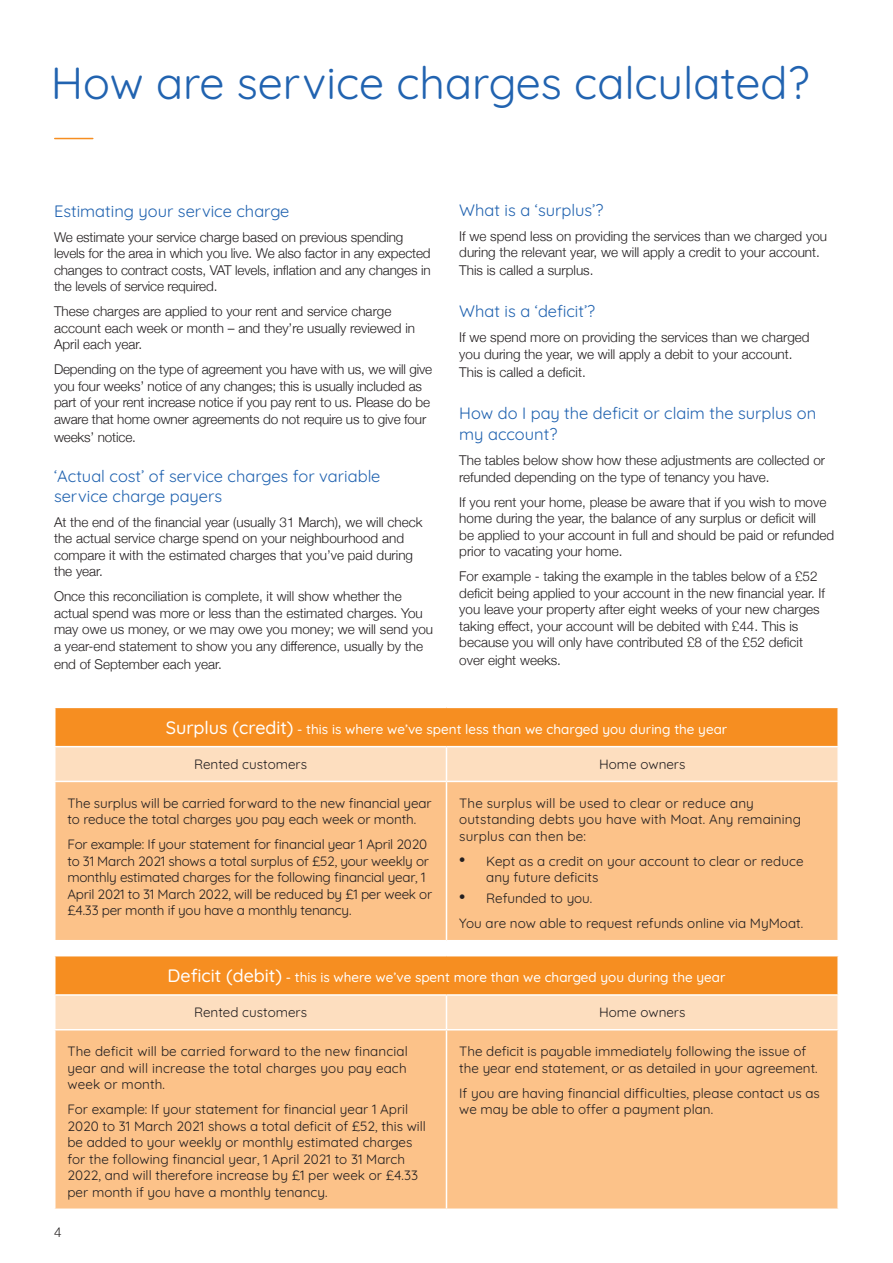
<style>
.page{position:relative;width:893px;height:1263px;background:#fff}
.page>*{position:absolute;margin:0;border:0;box-sizing:border-box;transform-origin:0 0}
.t1{font:45px "Quicksand";color:#2163b0}
.t2{font:16.5px/19.5px "Quicksand";color:#2163b0}
.t3{font:300 13.5px/16.5px "Helvetica Neue";color:#231f20}
.t4{font:13.5px/16.5px "Quicksand";color:#231f20}
.t5{font:13.5px/16.5px "Quicksand";letter-spacing:-.02em;color:#231f20}
.t6{font:500 13.5px "Quicksand";color:#fff}
.s1{font-size:18px}
</style>
<div class="page">
<div style="left:56px;top:708px;width:781px;height:38px;background:#f68e21"></div>
<div style="left:56px;top:747px;width:781px;height:34px;background:#fddebf"></div>
<svg style="left:56px;top:782px;width:781px;height:426px;background:#fbbf84"></svg>
<hr style="left:446px;top:747px;width:1px;height:34px;background:#fff">
<hr style="left:446px;top:782px;width:1px;height:158px;background:#fff">
<hr style="left:54px;top:940px;width:392px;height:1px;background:#fff">
<hr style="left:446px;top:940px;width:393px;height:1px;background:#fff">
<svg style="left:56px;top:941px;width:781px;height:14px"></svg>
<hr style="left:54px;top:955px;width:392px;height:1px;background:#fff">
<hr style="left:446px;top:955px;width:393px;height:1px;background:#fff">
<hr style="left:54px;top:994px;width:392px;height:2px;background:#fff">
<hr style="left:446px;top:994px;width:393px;height:2px;background:#fff">
<hr style="left:446px;top:996px;width:1px;height:33px;background:#fff">
<hr style="left:54px;top:1029px;width:392px;height:1px;background:#fff">
<hr style="left:446px;top:1029px;width:393px;height:1px;background:#fff">
<hr style="left:446px;top:1030px;width:1px;height:178px;background:#fff">
<hr style="left:55px;top:138px;width:38px;height:1px;background:#f68e21">
<p class="t1" style="left:51px;top:48px;width:760px">How are service charges calculated?</p>
<p class="t2" style="left:54px;top:199px;width:237px">Estimating your service charge</p>
<p class="t3" style="left:54px;top:228px;width:378px">We estimate your service charge based on previous spending levels for the area in which you live. We also factor in any expected changes to contract costs, VAT levels, inflation and any changes in the levels of service required.</p>
<p class="t3" style="left:54px;top:302px;width:363px">These charges are applied to your rent and service charge account each week or month – and they’re usually reviewed in<br>April each year.</p>
<p class="t3" style="left:54px;top:360px;width:380px">Depending on the type of agreement you have with us, we will give you four weeks’ notice of any changes; this is usually included as part of your rent increase notice if you pay rent to us. Please do be aware that home owner agreements do not require us to give four</p>
<p class="t3" style="left:54px;top:428px;width:84px">weeks’ notice.</p>
<p class="t2" style="left:54px;top:465px;width:328px">‘Actual cost’ of service charges for variable service charge payers</p>
<p class="t3" style="left:54px;top:513px;width:370px">At the end of the financial year (usually 31 March), we will check the actual service charge spend on your neighbourhood and compare it with the estimated charges that you’ve paid during the year.</p>
<p class="t3" style="left:54px;top:587px;width:381px">Once this reconciliation is complete, it will show whether the actual spend was more or less than the estimated charges. You may owe us money, or we may owe you money; we will send you a year-end statement to show you any difference, usually by the</p>
<p class="t3" style="left:54px;top:655px;width:169px">end of September each year.</p>
<p class="t2" style="left:459px;top:198px;width:146px">What is a ‘surplus’?</p>
<p class="t3" style="left:459px;top:227px;width:369px">If we spend less on providing the services than we charged you during the relevant year, we will apply a credit to your account.</p>
<p class="t3" style="left:459px;top:261px;width:136px">This is called a surplus.</p>
<p class="t2" style="left:459px;top:300px;width:138px">What is a ‘deficit’?</p>
<p class="t3" style="left:459px;top:328px;width:352px">If we spend more on providing the services than we charged you during the year, we will apply a debit to your account.</p>
<p class="t3" style="left:459px;top:363px;width:128px">This is called a deficit.</p>
<p class="t2" style="left:459px;top:401px;width:358px;line-height:21px">How do I pay the deficit or claim the surplus on my account?</p>
<p class="t3" style="left:459px;top:451px;width:367px">The tables below show how these adjustments are collected or refunded depending on the type of tenancy you have.</p>
<p class="t3" style="left:459px;top:493px;width:377px">If you rent your home, please be aware that if you wish to move home during the year, the balance of any surplus or deficit will<br>be applied to your account in full and should be paid or refunded prior to vacating your home.</p>
<p class="t3" style="left:459px;top:567px;width:367px">For example - taking the example in the tables below of a £52 deficit being applied to your account in the new financial year. If you leave your property after eight weeks of your new charges taking effect, your account will be debited with £44. This is because you will only have contributed £8 of the £52 deficit</p>
<p class="t3" style="left:459px;top:651px;width:103px">over eight weeks.</p>
<p class="t6" style="left:166px;top:719px;width:563px"><span class="s1">Surplus (credit)</span> - this is where we’ve spent less than we charged you during the year</p>
<p class="t4" style="left:194px;top:754px;width:114px">Rented customers</p>
<p class="t4" style="left:599px;top:754px;width:88px">Home owners</p>
<p class="t4" style="left:68px;top:793px;width:366px">The surplus will be carried forward to the new financial year to reduce the total charges you pay each week or month.</p>
<p class="t5" style="left:68px;top:835px;width:366px">For example: If your statement for financial year 1 April 2020 to 31 March 2021 shows a total surplus of £52, your weekly or monthly estimated charges for the following financial year, 1<br>April 2021 to 31 March 2022, will be reduced by £1 per week or £4.33 per month if you have a monthly tenancy.</p>
<p class="t4" style="left:459px;top:793px;width:343px">The surplus will be used to clear or reduce any outstanding debts you have with Moat. Any remaining surplus can then be:</p>
<p class="t4" style="left:486px;top:851px;width:319px;text-indent:-27px"><span class="s1">•</span> Kept as a credit on your account to clear or reduce any future deficits</p>
<p class="t4" style="left:459px;top:888px;width:135px"><span class="s1">•</span> Refunded to you.</p>
<p class="t4" style="left:459px;top:913px;width:345px">You are now able to request refunds online via MyMoat.</p>
<p class="t6" style="left:168px;top:967px;width:559px"><span class="s1">Deficit (debit)</span> - this is where we’ve spent more than we charged you during the year</p>
<p class="t4" style="left:194px;top:1002px;width:114px">Rented customers</p>
<p class="t4" style="left:599px;top:1002px;width:88px">Home owners</p>
<p class="t4" style="left:68px;top:1041px;width:342px;text-align:justify">The deficit will be carried forward to the new financial year and will increase the total charges you pay each week or month.</p>
<p class="t4" style="left:68px;top:1099px;width:360px">For example: If your statement for financial year 1 April 2020 to 31 March 2021 shows a total deficit of £52, this will be added to your weekly or monthly estimated charges for the following financial year, 1 April 2021 to 31 March 2022, and will therefore increase by £1 per week or £4.33 per month if you have a monthly tenancy.</p>
<p class="t4" style="left:459px;top:1041px;width:360px">The deficit is payable immediately following the issue of the year end statement, or as detailed in your agreement.</p>
<p class="t4" style="left:459px;top:1083px;width:362px">If you are having financial difficulties, please contact us as we may be able to offer a payment plan.</p>
<p class="t3" style="left:54px;top:1223px;width:9px">4</p>
</div>
